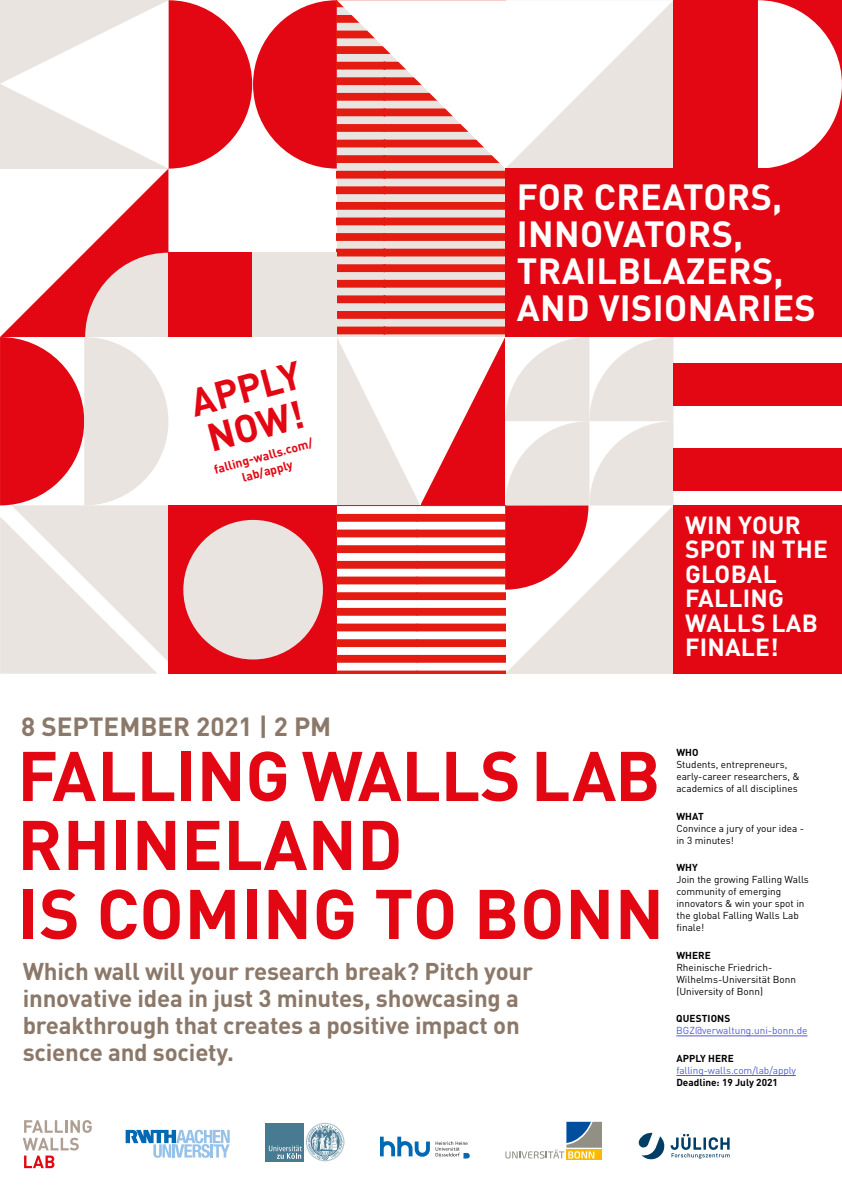
<style>
.page{position:relative;width:842px;height:1191px;background:#fff}
.page>*{position:absolute;margin:0;border:0;box-sizing:border-box;transform-origin:0 0}
.t1{font:700 69px/69px "DINOT";letter-spacing:.005em;color:#e30613}
.t2{font:700 38.7px/38.7px "DINOT";color:#e30613}
.t3{font:700 36px/37px "DINOT";letter-spacing:.01em;color:#fff}
.t4{font:700 26px "DINOT";color:#8b7869}
.t5{font:700 24.5px/24.5px "DINOT";letter-spacing:.01em;color:#fff}
.t6{font:700 24px/27px "DINOT";letter-spacing:-.01em;color:#8b7869}
.t7{font:700 12.4px "DINOT";color:#e30613}
.t8{font:10px/12px "DINOT";color:#000}
.t9{font:10px "DINOT";letter-spacing:-.005em;color:#4f5cd6}
.t10{font:700 10px "DINOT";color:#000}
</style>
<div class="page">
<div style="left:674px;top:0;width:168px;height:169px;background:#e30613"></div>
<svg style="left:758px;top:0;width:84px;height:168px"></svg>
<svg style="left:0;top:0;width:674px;height:674px"></svg>
<div style="left:674px;top:449px;width:168px;height:42px;background:#e30613"></div>
<div style="left:674px;top:364px;width:168px;height:42px;background:#e30613"></div>
<svg style="left:337px;top:505px;width:168px;height:169px"></svg>
<div style="left:505px;top:169px;width:337px;height:168px;background:#e30613"></div>
<svg style="left:23px;top:1120px;width:69px;height:48px"></svg>
<div style="left:674px;top:505px;width:168px;height:169px;background:#e30613"></div>
<hr style="left:676px;top:1036px;width:132px;height:1px;background:#4f5cd6">
<hr style="left:676px;top:1075px;width:120px;height:1px;background:#4f5cd6">
<svg style="left:126px;top:1130px;width:104px;height:28px"></svg>
<svg style="left:265px;top:1122px;width:80px;height:40px"></svg>
<div style="left:266px;top:1123px;width:38px;height:38px;background:#487a92"></div>
<svg style="left:269px;top:1123px;width:75px;height:38px"></svg>
<svg style="left:380px;top:1137px;width:50px;height:20px"></svg>
<svg style="left:436px;top:1141px;width:34px;height:18px"></svg>
<div style="left:566px;top:1149px;width:36px;height:11px;background:#fbba00"></div>
<svg style="left:505px;top:1122px;width:97px;height:37px"></svg>
<svg style="left:639px;top:1133px;width:91px;height:26px"></svg>
<h2 class="t2" style="left:186px;top:383px;width:114px;rotate:-15deg">APPLY<br>NOW!</h2>
<p class="t7" style="left:240px;top:470px;width:54px;rotate:-15deg">lab/apply</p>
<p class="t7" style="left:212px;top:461px;width:103px;rotate:-15deg">falling-walls.com/</p>
<h3 class="t4" style="left:21px;top:709px;width:312px">8 SEPTEMBER 2021 | 2 PM</h3>
<h3 class="t3" style="left:517px;top:177px;width:300px">FOR CREATORS,<br>INNOVATORS,<br>TRAILBLAZERS,<br>AND VISIONARIES</h3>
<h3 class="t5" style="left:685px;top:512px;width:144px">WIN YOUR<br>SPOT IN THE<br>GLOBAL<br>FALLING<br>WALLS LAB<br>FINALE!</h3>
<h1 class="t1" style="left:17px;top:740px;width:648px">FALLING WALLS LAB<br>RHINELAND<br>IS COMING TO BONN</h1>
<h3 class="t6" style="left:23px;top:957px;width:512px">Which wall will your research break? Pitch your innovative idea in just 3 minutes, showcasing a breakthrough that creates a positive impact on science and society.</h3>
<p class="t10" style="left:676px;top:746px;width:24px">WHO</p>
<p class="t8" style="left:676px;top:758px;width:125px">Students, entrepreneurs, early-career researchers, &amp; academics of all disciplines</p>
<p class="t10" style="left:676px;top:809px;width:29px">WHAT</p>
<p class="t8" style="left:676px;top:822px;width:129px">Convince a jury of your idea - in 3 minutes!</p>
<p class="t10" style="left:676px;top:861px;width:23px">WHY</p>
<p class="t8" style="left:676px;top:873px;width:134px">Join the growing Falling Walls community of emerging innovators &amp; win your spot in the global Falling Walls Lab finale!</p>
<p class="t10" style="left:676px;top:949px;width:36px">WHERE</p>
<p class="t8" style="left:676px;top:961px;width:121px">Rheinische Friedrich-<br>Wilhelms-Universität Bonn (University of Bonn)</p>
<p class="t10" style="left:676px;top:1012px;width:56px">QUESTIONS</p>
<p class="t9" style="left:676px;top:1025px;width:133px">BGZ@verwaltung.uni-bonn.de</p>
<p class="t10" style="left:676px;top:1052px;width:59px">APPLY HERE</p>
<p class="t9" style="left:676px;top:1064px;width:121px">falling-walls.com/lab/apply</p>
<p class="t10" style="left:676px;top:1076px;width:103px">Deadline: 19 July 2021</p>
</div>
